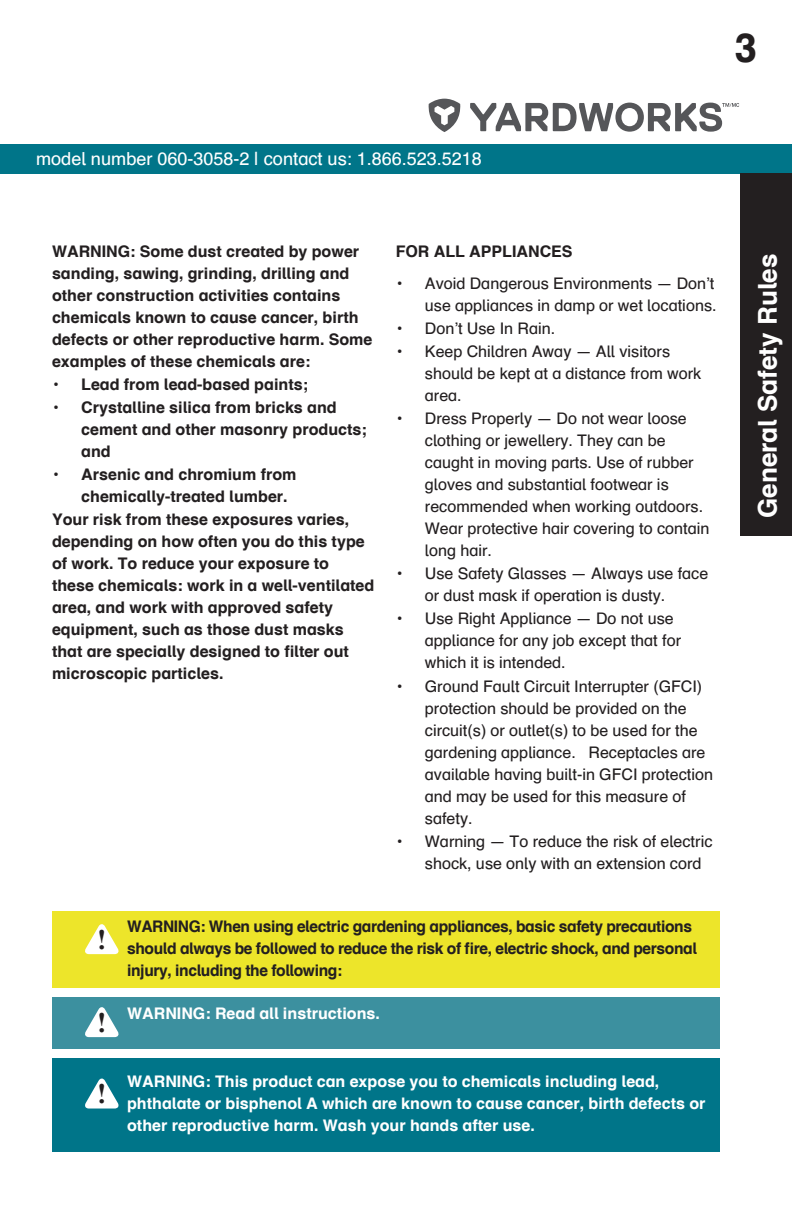
<style>
.page{position:relative;width:792px;height:1224px;background:#fff}
.page>*{position:absolute;margin:0;border:0;box-sizing:border-box;transform-origin:0 0}
.t1{font:700 40px "Schulbuch Nord";color:#231f20}
.t2{font:700 28.2px "Times New Roman";color:#231f20}
.Section_name{font:700 26px "Schulbuch Nord";color:#fff}
.t3{font:18px "Schulbuch Nord";color:#fff}
.t4{font:16px/22px "Schulbuch Nord";color:#231f20}
.Body_bold_no_caps{font:700 16px/22px "Schulbuch Nord";color:#231f20}
.note{font:700 16px/22px "Schulbuch Nord";color:#fff}
.note-2{font:700 16px/22px "Schulbuch Nord";letter-spacing:-.025em;color:#231f20}
.Heading{font:700 16px "Schulbuch Nord";color:#231f20}
.s1{font-weight:400}
</style>
<div class="page">
<div style="left:0;top:144px;width:792px;height:29px;background:#007589"></div>
<svg style="left:428px;top:99px;width:33px;height:33px"></svg>
<svg style="left:470px;top:103px;width:269px;height:29px"></svg>
<div style="left:740px;top:173px;width:52px;height:363px;background:#231f20"></div>
<div style="left:52px;top:1059px;width:668px;height:93px;background:#007589"></div>
<svg style="left:85px;top:1078px;width:34px;height:31px"></svg>
<div style="left:52px;top:998px;width:668px;height:51px;background:#3c909f"></div>
<svg style="left:85px;top:1007px;width:34px;height:30px"></svg>
<div style="left:52px;top:911px;width:668px;height:77px;background:#ede52a"></div>
<svg style="left:85px;top:924px;width:34px;height:30px"></svg>
<p class="t1" style="left:735px;top:22px;width:24px">3</p>
<p class="t3" style="left:36px;top:147px;width:447px">model number 060-3058-2 | contact us: 1.866.523.5218</p>
<p class="Body_bold_no_caps" style="left:52px;top:240px;width:322px">WARNING: Some dust created by power sanding, sawing, grinding, drilling and other construction activities contains chemicals known to cause cancer, birth defects or other reproductive harm. Some examples of these chemicals are:</p>
<p class="Body_bold_no_caps" style="left:52px;top:373px;width:258px"><span class="s1">•</span> Lead from lead-based paints;</p>
<p class="Body_bold_no_caps" style="left:81px;top:396px;width:287px;text-indent:-29px"><span class="s1">•</span> Crystalline silica from bricks and cement and other masonry products; and</p>
<p class="Body_bold_no_caps" style="left:81px;top:463px;width:217px;text-indent:-29px"><span class="s1">•</span> Arsenic and chromium from chemically-treated lumber.</p>
<p class="Body_bold_no_caps" style="left:52px;top:508px;width:324px">Your risk from these exposures varies, depending on how often you do this type of work. To reduce your exposure to these chemicals: work in a well-ventilated area, and work with approved safety equipment, such as those dust masks that are specially designed to filter out microscopic particles.</p>
<p class="Heading" style="left:396px;top:241px;width:178px">FOR ALL APPLIANCES</p>
<p class="t4" style="left:396px;top:272px;width:322px;text-align:right">• Avoid Dangerous Environments — Don’t use appliances in damp or wet locations.</p>
<p class="t4" style="left:396px;top:317px;width:161px">• Don’t Use In Rain.</p>
<p class="t4" style="left:425px;top:340px;width:278px;text-indent:-29px">• Keep Children Away — All visitors should be kept at a distance from work area.</p>
<p class="t4" style="left:425px;top:407px;width:286px;text-indent:-29px">• Dress Properly — Do not wear loose clothing or jewellery. They can be caught in moving parts. Use of rubber gloves and substantial footwear is recommended when working outdoors.<br>Wear protective hair covering to contain long hair.</p>
<p class="t4" style="left:425px;top:562px;width:285px;text-indent:-29px">• Use Safety Glasses — Always use face or dust mask if operation is dusty.</p>
<p class="t4" style="left:425px;top:607px;width:258px;text-indent:-29px">• Use Right Appliance — Do not use appliance for any job except that for which it is intended.</p>
<p class="t4" style="left:425px;top:675px;width:290px;text-indent:-29px">• Ground Fault Circuit Interrupter (GFCI) protection should be provided on the circuit(s) or outlet(s) to be used for the gardening appliance. Receptacles are available having built-in GFCI protection and may be used for this measure of safety.</p>
<p class="t4" style="left:425px;top:830px;width:289px;text-indent:-29px">• Warning — To reduce the risk of electric shock, use only with an extension cord</p>
<p class="t2" style="left:97px;top:920px;width:11px">!</p>
<p class="note-2" style="left:127px;top:915px;width:571px">WARNING: When using electric gardening appliances, basic safety precautions should always be followed to reduce the risk of fire, electric shock, and personal injury, including the following:</p>
<p class="t2" style="left:97px;top:1003px;width:11px">!</p>
<p class="note" style="left:127px;top:1002px;width:254px">WARNING: Read all instructions.</p>
<p class="t2" style="left:97px;top:1074px;width:11px">!</p>
<p class="note" style="left:127px;top:1069px;width:580px">WARNING: This product can expose you to chemicals including lead, phthalate or bisphenol A which are known to cause cancer, birth defects or other reproductive harm. Wash your hands after use.</p>
<p class="Section_name" style="left:751px;top:518px;width:266px;rotate:-90deg">General Safety Rules</p>
</div>
